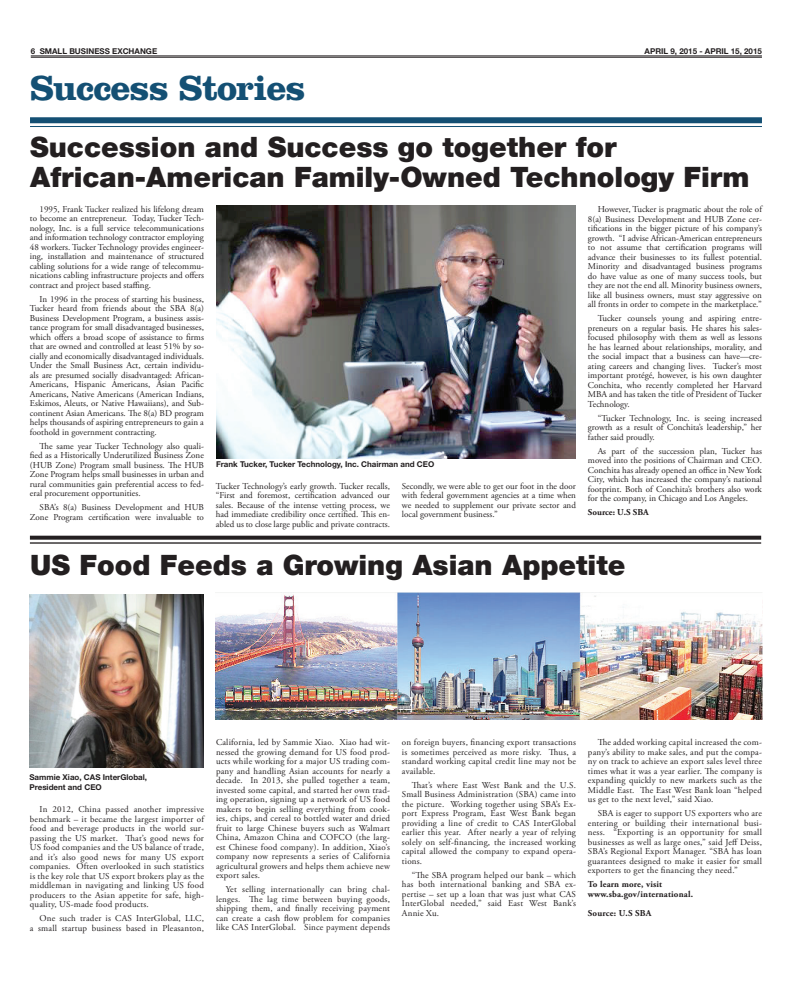
<style>
.page{position:relative;width:792px;height:1008px;background:#fff}
.page>*{position:absolute;margin:0;border:0;box-sizing:border-box;transform-origin:0 0}
.t1{font:700 36px "Clarendon LT Std";letter-spacing:-.025em;color:#145074}
.t2{font:900 28px/30px "Helvetica Neue LT";color:#231f20}
.t3{font:9px/9.5px "Adobe Garamond Pro";color:#231f20;text-align:justify}
.t4{font:9px/9.5px "Adobe Garamond Pro";letter-spacing:.02em;color:#231f20;text-align:right}
.t5{font:700 9px/9.5px "Adobe Garamond Pro";letter-spacing:.02em;color:#231f20}
.t6{font:700 9px "Adobe Garamond Pro";color:#231f20}
.t7{font:700 8px/10px "Helvetica Neue LT Std";color:#231f20}
</style>
<div class="page">
<hr style="left:31px;top:56px;width:731px;height:1px;background:#231f20">
<hr style="left:31px;top:57px;width:731px;height:1px;background:#231f20">
<svg style="left:30px;top:536px;width:731px;height:4px;background:#343031"></svg>
<hr style="left:30px;top:542px;width:731px;height:2px;background:#231f20">
<div style="left:30px;top:117px;width:732px;height:6px;background:#145074"></div>
<hr style="left:30px;top:126px;width:732px;height:1px;background:#145074">
<img style="left:216px;top:205px;width:360px;height:254px">
<img style="left:216px;top:593px;width:546px;height:126px">
<img style="left:30px;top:595px;width:174px;height:173px">
<p class="t7" style="left:31px;top:46px;width:16px">6 small</p>
<p class="t7" style="left:69px;top:46px;width:18px">business</p>
<p class="t7" style="left:112px;top:46px;width:28px">exchange</p>
<p class="t7" style="left:645px;top:46px;width:11px">April</p>
<p class="t7" style="left:671px;top:46px;width:46px">9, 2015 - April</p>
<p class="t7" style="left:731px;top:46px;width:33px">15, 2015</p>
<h1 class="t1" style="left:30px;top:66px;width:277px">Success Stories</h1>
<h2 class="t2" style="left:30px;top:132px;width:721px">Succession and Success go together for<br>African-American Family-Owned Technology Firm</h2>
<p class="t3" style="left:30px;top:205px;width:176px;text-indent:10px">1995, Frank Tucker realized his lifelong dream to become an entrepreneur. Today, Tucker Tech&shy;nology, Inc. is a full service telecommunications and information technology contractor employing 48 workers. Tucker Technology provides engineer&shy;ing, installation and maintenance of structured cabling solutions for a wide range of telecommu&shy;nications cabling infrastructure projects and offers contract and project based staffing.</p>
<p class="t3" style="left:30px;top:295px;width:176px;text-indent:10px">In 1996 in the process of starting his business, Tucker heard from friends about the SBA 8(a)<br>Business Development Program, a business assis&shy;tance program for small disadvantaged businesses, which offers a broad scope of assistance to firms that are owned and controlled at least 51% by so&shy;cially and economically disadvantaged individuals.<br>Under the Small Business Act, certain individu&shy;als are presumed socially disadvantaged: African-Americans, Hispanic Americans, Asian Pacific Americans, Native Americans (American Indians, Eskimos, Aleuts, or Native Hawaiians), and Sub&shy;continent Asian Americans. The 8(a) BD program helps thousands of aspiring entrepreneurs to gain a foothold in government contracting.</p>
<p class="t3" style="left:30px;top:442px;width:176px;text-indent:10px">The same year Tucker Technology also quali&shy;fied as a Historically Underutilized Business Zone (HUB Zone) Program small business. The HUB Zone Program helps small businesses in urban and rural communities gain preferential access to fed&shy;eral procurement opportunities.</p>
<p class="t3" style="left:30px;top:503px;width:176px;text-align:right">SBA’s 8(a) Business Development and HUB<br>Zone Program certification were invaluable to</p>
<p class="t3" style="left:588px;top:205px;width:176px;text-indent:10px">However, Tucker is pragmatic about the role of 8(a) Business Development and HUB Zone cer&shy;tifications in the bigger picture of his company’s growth. “I advise African-American entrepreneurs to not assume that certification programs will advance their businesses to its fullest potential.<br>Minority and disadvantaged business programs do have value as one of many success tools, but they are not the end all. Minority business owners, like all business owners, must stay aggressive on all fronts in order to compete in the marketplace.”</p>
<p class="t3" style="left:588px;top:314px;width:176px;text-indent:10px">Tucker counsels young and aspiring entre&shy;preneurs on a regular basis. He shares his sales&shy;focused philosophy with them as well as lessons he has learned about relationships, morality, and the social impact that a business can have—cre&shy;ating careers and changing lives. Tucker’s most important protégé, however, is his own daughter Conchita, who recently completed her Harvard MBA and has taken the title of President of Tucker Technology.</p>
<p class="t3" style="left:588px;top:413px;width:176px;text-indent:10px">“Tucker Technology, Inc. is seeing increased growth as a result of Conchita’s leadership,” her father said proudly.</p>
<p class="t3" style="left:588px;top:446px;width:176px;text-indent:10px">As part of the succession plan, Tucker has moved into the positions of Chairman and CEO.<br>Conchita has already opened an office in New York City, which has increased the company’s national footprint. Both of Conchita’s brothers also work for the company, in Chicago and Los Angeles.</p>
<p class="t6" style="left:588px;top:507px;width:62px">Source: U.S SBA</p>
<p class="t7" style="left:216px;top:459px;width:220px">Frank Tucker, Tucker Technology, Inc. Chairman and CEO</p>
<p class="t3" style="left:216px;top:482px;width:176px">Tucker Technology’s early growth. Tucker recalls, “First and foremost, certification advanced our sales. Because of the intense vetting process, we had immediate credibility once certified. This en&shy;abled us to close large public and private contracts.</p>
<p class="t3" style="left:402px;top:481px;width:176px">Secondly, we were able to get our foot in the door with federal government agencies at a time when we needed to supplement our private sector and local government business.”</p>
<h2 class="t2" style="left:30px;top:550px;width:597px">US Food Feeds a Growing Asian Appetite</h2>
<p class="t7" style="left:29px;top:772px;width:119px">Sammie Xiao, CAS InterGlobal,<br>President and CEO</p>
<p class="t3" style="left:30px;top:805px;width:176px;text-indent:10px">In 2012, China passed another impressive benchmark – it became the largest importer of food and beverage products in the world sur&shy;passing the US market. That’s good news for US food companies and the US balance of trade, and it’s also good news for many US export companies. Often overlooked in such statistics is the key role that US export brokers play as the middleman in navigating and linking US food producers to the Asian appetite for safe, high&shy;quality, US-made food products.</p>
<p class="t4" style="left:30px;top:914px;width:176px">One such trader is CAS InterGlobal, LLC,<br>a small startup business based in Pleasanton,</p>
<p class="t3" style="left:216px;top:738px;width:176px">California, led by Sammie Xiao. Xiao had wit&shy;nessed the growing demand for US food prod&shy;ucts while working for a major US trading com&shy;pany and handling Asian accounts for nearly a decade. In 2013, she pulled together a team, invested some capital, and started her own trad&shy;ing operation, signing up a network of US food makers to begin selling everything from cook&shy;ies, chips, and cereal to bottled water and dried fruit to large Chinese buyers such as Walmart China, Amazon China and COFCO (the larg&shy;est Chinese food company). In addition, Xiao’s company now represents a series of California agricultural growers and helps them achieve new export sales.</p>
<p class="t3" style="left:216px;top:885px;width:175px;text-indent:10px">Yet selling internationally can bring chal&shy;lenges. The lag time between buying goods, shipping them, and finally receiving payment can create a cash flow problem for companies like CAS InterGlobal. Since payment depends</p>
<p class="t3" style="left:402px;top:738px;width:175px">on foreign buyers, financing export transactions is sometimes perceived as more risky. Thus, a standard working capital credit line may not be available.</p>
<p class="t3" style="left:402px;top:781px;width:175px;text-indent:10px">That’s where East West Bank and the U.S.<br>Small Business Administration (SBA) came into the picture. Working together using SBA’s Ex&shy;port Express Program, East West Bank began providing a line of credit to CAS InterGlobal earlier this year. After nearly a year of relying solely on self-financing, the increased working capital allowed the company to expand opera&shy;tions.</p>
<p class="t3" style="left:402px;top:871px;width:176px;text-indent:10px">“The SBA program helped our bank – which has both international banking and SBA ex&shy;pertise – set up a loan that was just what CAS InterGlobal needed,” said East West Bank’s Annie Xu.</p>
<p class="t3" style="left:588px;top:738px;width:176px;text-indent:10px">The added working capital increased the com&shy;pany’s ability to make sales, and put the compa&shy;ny on track to achieve an export sales level three times what it was a year earlier. The company is expanding quickly to new markets such as the Middle East. The East West Bank loan “helped us get to the next level,” said Xiao.</p>
<p class="t3" style="left:588px;top:809px;width:175px;text-indent:10px">SBA is eager to support US exporters who are entering or building their international busi&shy;ness. “Exporting is an opportunity for small businesses as well as large ones,” said Jeff Deiss, SBA’s Regional Export Manager. “SBA has loan guarantees designed to make it easier for small exporters to get the financing they need.”</p>
<p class="t5" style="left:588px;top:880px;width:107px">To learn more, visit www.sba.gov/international.</p>
<p class="t5" style="left:588px;top:908px;width:65px">Source: U.S SBA</p>
</div>
